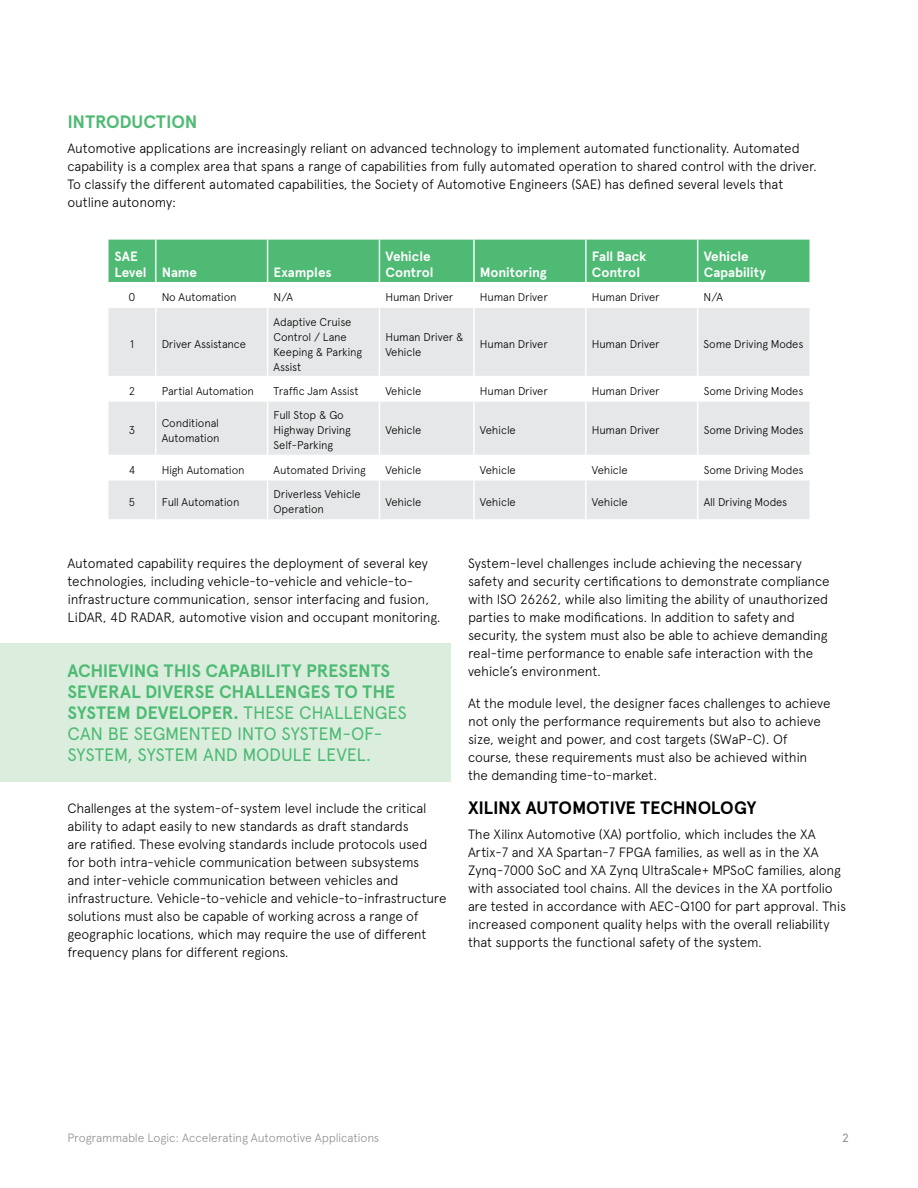
<style>
.page{position:relative;width:918px;height:1188px;background:#fff}
.page>*{position:absolute;margin:0;border:0;box-sizing:border-box;transform-origin:0 0}
.t1{font:700 18px/21px "Apercu Avnet";letter-spacing:-.01em;color:#4fba74}
.t2{font:700 18px "Apercu Avnet";letter-spacing:-.015em;color:#000}
.t3{font:300 13.5px/18px "Apercu Avnet";letter-spacing:-.015em;color:#000}
.t4{font:700 13.5px/16.2px "Apercu Avnet";letter-spacing:-.005em;color:#fff}
.t5{font:300 12px "Apercu Avnet";letter-spacing:-.01em;color:#919091}
.t6{font:12px "Apercu Avnet Mono";color:#919091}
.t7{font:300 11.25px/15px "Apercu Avnet";letter-spacing:-.015em;color:#000}
.s1{font-weight:400}
</style>
<div class="page">
<div style="left:0;top:643px;width:450px;height:138px;background:#dbeede"></div>
<svg style="left:108px;top:308px;width:702px;height:211px;fill:#e6e7e8"></svg>
<div style="left:108px;top:240px;width:702px;height:43px;background:#4fba74"></div>
<hr style="left:155px;top:308px;width:1px;height:68px;background:#fff">
<hr style="left:267px;top:308px;width:1px;height:68px;background:#fff">
<hr style="left:379px;top:308px;width:1px;height:68px;background:#fff">
<hr style="left:473px;top:308px;width:2px;height:68px;background:#fff">
<hr style="left:585px;top:308px;width:2px;height:68px;background:#fff">
<hr style="left:697px;top:308px;width:1px;height:68px;background:#fff">
<hr style="left:108px;top:376px;width:48px;height:1px;background:#fff">
<hr style="left:156px;top:376px;width:112px;height:1px;background:#fff">
<svg style="left:155px;top:377px;width:1px;height:23px"></svg>
<hr style="left:268px;top:376px;width:111px;height:1px;background:#fff">
<svg style="left:267px;top:377px;width:1px;height:23px"></svg>
<hr style="left:379px;top:376px;width:95px;height:1px;background:#fff">
<svg style="left:379px;top:377px;width:1px;height:23px"></svg>
<hr style="left:474px;top:376px;width:112px;height:1px;background:#fff">
<hr style="left:473px;top:377px;width:2px;height:23px;background:#fff">
<hr style="left:586px;top:376px;width:112px;height:1px;background:#fff">
<hr style="left:585px;top:377px;width:2px;height:23px;background:#fff">
<hr style="left:698px;top:376px;width:112px;height:1px;background:#fff">
<svg style="left:697px;top:377px;width:1px;height:23px"></svg>
<hr style="left:108px;top:400px;width:48px;height:2px;background:#fff">
<hr style="left:156px;top:400px;width:112px;height:2px;background:#fff">
<hr style="left:155px;top:402px;width:1px;height:53px;background:#fff">
<hr style="left:268px;top:400px;width:111px;height:2px;background:#fff">
<hr style="left:267px;top:402px;width:1px;height:53px;background:#fff">
<hr style="left:379px;top:400px;width:95px;height:2px;background:#fff">
<hr style="left:379px;top:402px;width:1px;height:53px;background:#fff">
<hr style="left:474px;top:400px;width:112px;height:2px;background:#fff">
<hr style="left:473px;top:402px;width:2px;height:53px;background:#fff">
<hr style="left:586px;top:400px;width:112px;height:2px;background:#fff">
<hr style="left:585px;top:402px;width:2px;height:53px;background:#fff">
<hr style="left:698px;top:400px;width:112px;height:2px;background:#fff">
<hr style="left:697px;top:402px;width:1px;height:53px;background:#fff">
<hr style="left:108px;top:455px;width:48px;height:1px;background:#fff">
<hr style="left:156px;top:455px;width:112px;height:1px;background:#fff">
<svg style="left:155px;top:456px;width:1px;height:23px"></svg>
<hr style="left:268px;top:455px;width:111px;height:1px;background:#fff">
<svg style="left:267px;top:456px;width:1px;height:23px"></svg>
<hr style="left:379px;top:455px;width:95px;height:1px;background:#fff">
<svg style="left:379px;top:456px;width:1px;height:23px"></svg>
<hr style="left:474px;top:455px;width:112px;height:1px;background:#fff">
<hr style="left:473px;top:456px;width:2px;height:23px;background:#fff">
<hr style="left:586px;top:455px;width:112px;height:1px;background:#fff">
<hr style="left:585px;top:456px;width:2px;height:23px;background:#fff">
<hr style="left:698px;top:455px;width:112px;height:1px;background:#fff">
<svg style="left:697px;top:456px;width:1px;height:23px"></svg>
<hr style="left:108px;top:479px;width:48px;height:2px;background:#fff">
<hr style="left:156px;top:479px;width:112px;height:2px;background:#fff">
<hr style="left:155px;top:481px;width:1px;height:38px;background:#fff">
<hr style="left:268px;top:479px;width:111px;height:2px;background:#fff">
<hr style="left:267px;top:481px;width:1px;height:38px;background:#fff">
<hr style="left:379px;top:479px;width:95px;height:2px;background:#fff">
<hr style="left:379px;top:481px;width:1px;height:38px;background:#fff">
<hr style="left:474px;top:479px;width:112px;height:2px;background:#fff">
<hr style="left:473px;top:481px;width:2px;height:38px;background:#fff">
<hr style="left:586px;top:479px;width:112px;height:2px;background:#fff">
<hr style="left:585px;top:481px;width:2px;height:38px;background:#fff">
<hr style="left:698px;top:479px;width:112px;height:2px;background:#fff">
<hr style="left:697px;top:481px;width:1px;height:38px;background:#fff">
<h1 class="t1" style="left:68px;top:110px;width:132px">INTRODUCTION</h1>
<p class="t3" style="left:68px;top:138px;width:751px">Automotive applications are increasingly reliant on advanced technology to implement automated functionality. Automated capability is a complex area that spans a range of capabilities from fully automated operation to shared control with the driver.<br>To classify the different automated capabilities, the Society of Automotive Engineers (SAE) has defined several levels that outline autonomy:</p>
<p class="t4" style="left:114px;top:247px;width:84px">SAE<br>Level Name</p>
<p class="t4" style="left:274px;top:263px;width:60px">Examples</p>
<p class="t4" style="left:385px;top:247px;width:50px">Vehicle<br>Control</p>
<p class="t4" style="left:480px;top:263px;width:68px">Monitoring</p>
<p class="t4" style="left:592px;top:247px;width:56px">Fall Back<br>Control</p>
<p class="t4" style="left:704px;top:247px;width:64px">Vehicle<br>Capability</p>
<p class="t7" style="left:129px;top:289px;width:8px">0</p>
<p class="t7" style="left:162px;top:289px;width:76px">No Automation</p>
<p class="t7" style="left:274px;top:289px;width:21px">N/A</p>
<p class="t7" style="left:385px;top:289px;width:69px">Human Driver</p>
<p class="t7" style="left:480px;top:289px;width:69px">Human Driver</p>
<p class="t7" style="left:592px;top:289px;width:69px">Human Driver</p>
<p class="t7" style="left:704px;top:289px;width:21px">N/A</p>
<p class="t7" style="left:130px;top:336px;width:5px">1</p>
<p class="t7" style="left:162px;top:336px;width:86px">Driver Assistance</p>
<p class="t7" style="left:274px;top:313px;width:90px">Adaptive Cruise<br>Control / Lane<br>Keeping &amp; Parking<br>Assist</p>
<p class="t7" style="left:385px;top:328px;width:80px">Human Driver &amp;<br>Vehicle</p>
<p class="t7" style="left:480px;top:336px;width:69px">Human Driver</p>
<p class="t7" style="left:592px;top:336px;width:69px">Human Driver</p>
<p class="t7" style="left:704px;top:336px;width:101px">Some Driving Modes</p>
<p class="t7" style="left:129px;top:383px;width:8px">2</p>
<p class="t7" style="left:162px;top:383px;width:94px">Partial Automation</p>
<p class="t7" style="left:274px;top:383px;width:86px">Traffic Jam Assist</p>
<p class="t7" style="left:385px;top:383px;width:37px">Vehicle</p>
<p class="t7" style="left:480px;top:383px;width:69px">Human Driver</p>
<p class="t7" style="left:592px;top:383px;width:69px">Human Driver</p>
<p class="t7" style="left:704px;top:383px;width:101px">Some Driving Modes</p>
<p class="t7" style="left:129px;top:422px;width:8px">3</p>
<p class="t7" style="left:162px;top:414px;width:59px">Conditional<br>Automation</p>
<p class="t7" style="left:274px;top:407px;width:79px">Full Stop &amp; Go<br>Highway Driving<br>Self-Parking</p>
<p class="t7" style="left:385px;top:422px;width:37px">Vehicle</p>
<p class="t7" style="left:480px;top:422px;width:37px">Vehicle</p>
<p class="t7" style="left:592px;top:422px;width:69px">Human Driver</p>
<p class="t7" style="left:704px;top:422px;width:101px">Some Driving Modes</p>
<p class="t7" style="left:129px;top:461px;width:8px">4</p>
<p class="t7" style="left:162px;top:461px;width:84px">High Automation</p>
<p class="t7" style="left:274px;top:461px;width:93px">Automated Driving</p>
<p class="t7" style="left:385px;top:461px;width:37px">Vehicle</p>
<p class="t7" style="left:480px;top:461px;width:37px">Vehicle</p>
<p class="t7" style="left:592px;top:461px;width:37px">Vehicle</p>
<p class="t7" style="left:704px;top:461px;width:101px">Some Driving Modes</p>
<p class="t7" style="left:129px;top:493px;width:8px">5</p>
<p class="t7" style="left:162px;top:493px;width:79px">Full Automation</p>
<p class="t7" style="left:274px;top:486px;width:89px">Driverless Vehicle<br>Operation</p>
<p class="t7" style="left:385px;top:493px;width:37px">Vehicle</p>
<p class="t7" style="left:480px;top:493px;width:37px">Vehicle</p>
<p class="t7" style="left:592px;top:493px;width:37px">Vehicle</p>
<p class="t7" style="left:704px;top:493px;width:85px">All Driving Modes</p>
<p class="t3" style="left:68px;top:553px;width:375px">Automated capability requires the deployment of several key technologies, including vehicle-to-vehicle and vehicle-to&shy;infrastructure communication, sensor interfacing and fusion, LiDAR, 4D RADAR, automotive vision and occupant monitoring.</p>
<h1 class="t1" style="left:68px;top:659px;width:341px">ACHIEVING THIS CAPABILITY PRESENTS SEVERAL DIVERSE CHALLENGES TO THE SYSTEM DEVELOPER. <span class="s1">THESE CHALLENGES CAN BE SEGMENTED INTO SYSTEM-OF-SYSTEM, SYSTEM AND MODULE LEVEL.</span></h1>
<p class="t3" style="left:68px;top:798px;width:381px">Challenges at the system-of-system level include the critical ability to adapt easily to new standards as draft standards<br>are ratified. These evolving standards include protocols used for both intra-vehicle communication between subsystems<br>and inter-vehicle communication between vehicles and infrastructure. Vehicle-to-vehicle and vehicle-to-infrastructure solutions must also be capable of working across a range of geographic locations, which may require the use of different frequency plans for different regions.</p>
<p class="t3" style="left:468px;top:553px;width:363px">System-level challenges include achieving the necessary safety and security certifications to demonstrate compliance with ISO 26262, while also limiting the ability of unauthorized parties to make modifications. In addition to safety and security, the system must also be able to achieve demanding real-time performance to enable safe interaction with the vehicle’s environment.</p>
<p class="t3" style="left:468px;top:693px;width:364px">At the module level, the designer faces challenges to achieve not only the performance requirements but also to achieve size, weight and power, and cost targets (SWaP-C). Of course, these requirements must also be achieved within the demanding time-to-market.</p>
<h1 class="t2" style="left:468px;top:795px;width:290px">XILINX AUTOMOTIVE TECHNOLOGY</h1>
<p class="t3" style="left:468px;top:824px;width:380px">The Xilinx Automotive (XA) portfolio, which includes the XA Artix-7 and XA Spartan-7 FPGA families, as well as in the XA Zynq-7000 SoC and XA Zynq UltraScale+ MPSoC families, along with associated tool chains. All the devices in the XA portfolio are tested in accordance with AEC-Q100 for part approval. This increased component quality helps with the overall reliability that supports the functional safety of the system.</p>
<p class="t5" style="left:68px;top:1128px;width:313px">Programmable Logic: Accelerating Automotive Applications</p>
<p class="t6" style="left:842px;top:1128px;width:9px">2</p>
</div>
